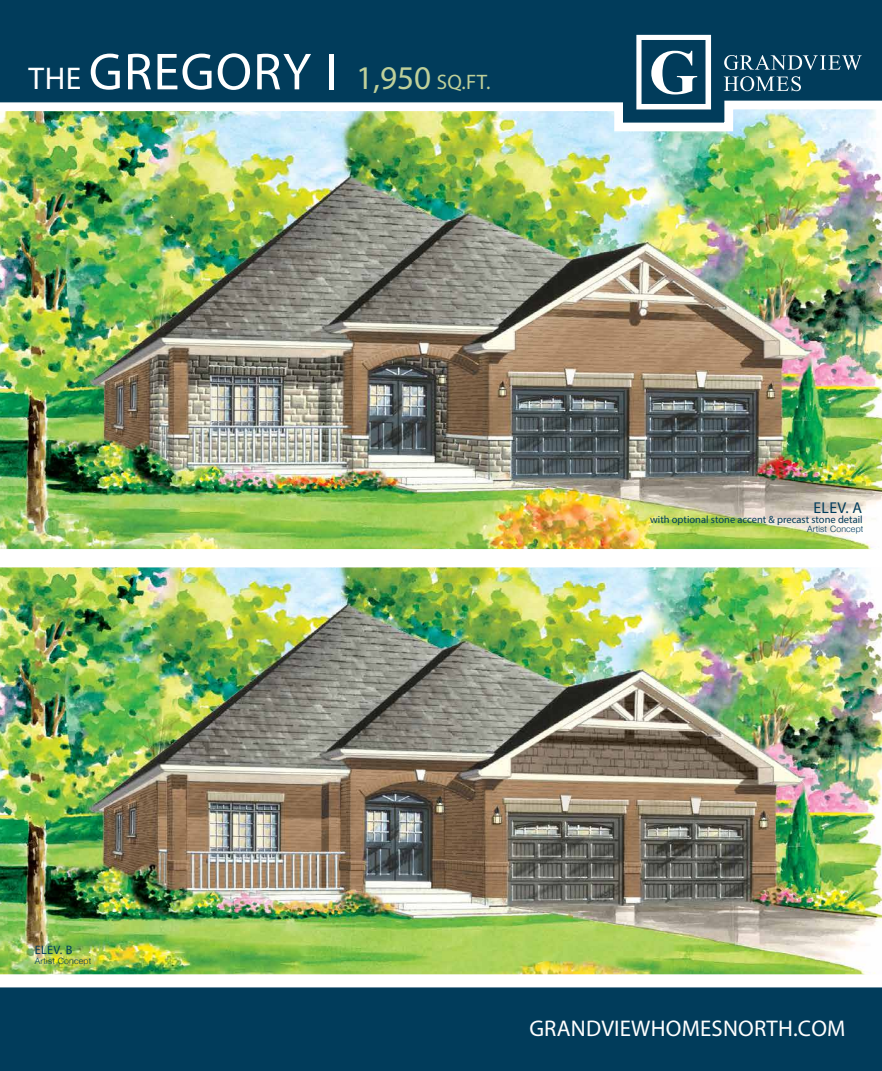
<style>
.page{position:relative;width:882px;height:1071px;background:#fff}
.page>*{position:absolute;margin:0;border:0;box-sizing:border-box;transform-origin:0 0}
.t1{font:52.5px "Myriad Pro";letter-spacing:.025em;color:#fff}
.t2{font:22.75px "Myriad Pro";letter-spacing:.01em;color:#fff}
.t3{font:15.75px "Myriad Pro";color:#013c5b}
.t4{font:12.25px "Myriad Pro";color:#013c5b}
.t5{font:10.5px "Myriad Pro";color:#013c5b}
.t6{font:300 8.75px "Helvetica Neue";letter-spacing:.02em;color:#013c5b}
.s1{font-size:31.5px}
.s2{font-size:33.25px;color:#bfd09a}
.s3{font-size:21px;color:#bfd09a}
</style>
<div class="page">
<img style="left:0;top:136px;width:882px;height:413px">
<img style="left:0;top:567px;width:882px;height:407px">
<div style="left:0;top:0;width:882px;height:106px;background:#013c5b"></div>
<svg style="left:0;top:35px;width:882px;height:101px"></svg>
<div style="left:0;top:976px;width:882px;height:95px;background:#013c5b"></div>
<div style="left:0;top:974px;width:882px;height:13px;background:#fff"></div>
<h1 class="t1" style="left:28px;top:39px;width:464px"><span class="s1">THE</span> GREGORY I <span class="s2">1,950</span> <span class="s3">SQ.FT.</span></h1>
<h3 class="t3" style="left:814px;top:498px;width:50px">ELEV. A</h3>
<p class="t6" style="left:807px;top:522px;width:58px">Artist Concept</p>
<p class="t5" style="left:650px;top:513px;width:214px">with optional stone accent &amp; precast stone detail</p>
<p class="t4" style="left:35px;top:943px;width:39px">ELEV. B</p>
<p class="t6" style="left:35px;top:954px;width:58px">Artist Concept</p>
<h2 class="t2" style="left:529px;top:1014px;width:318px">GRANDVIEWHOMESNORTH.COM</h2>
</div>
